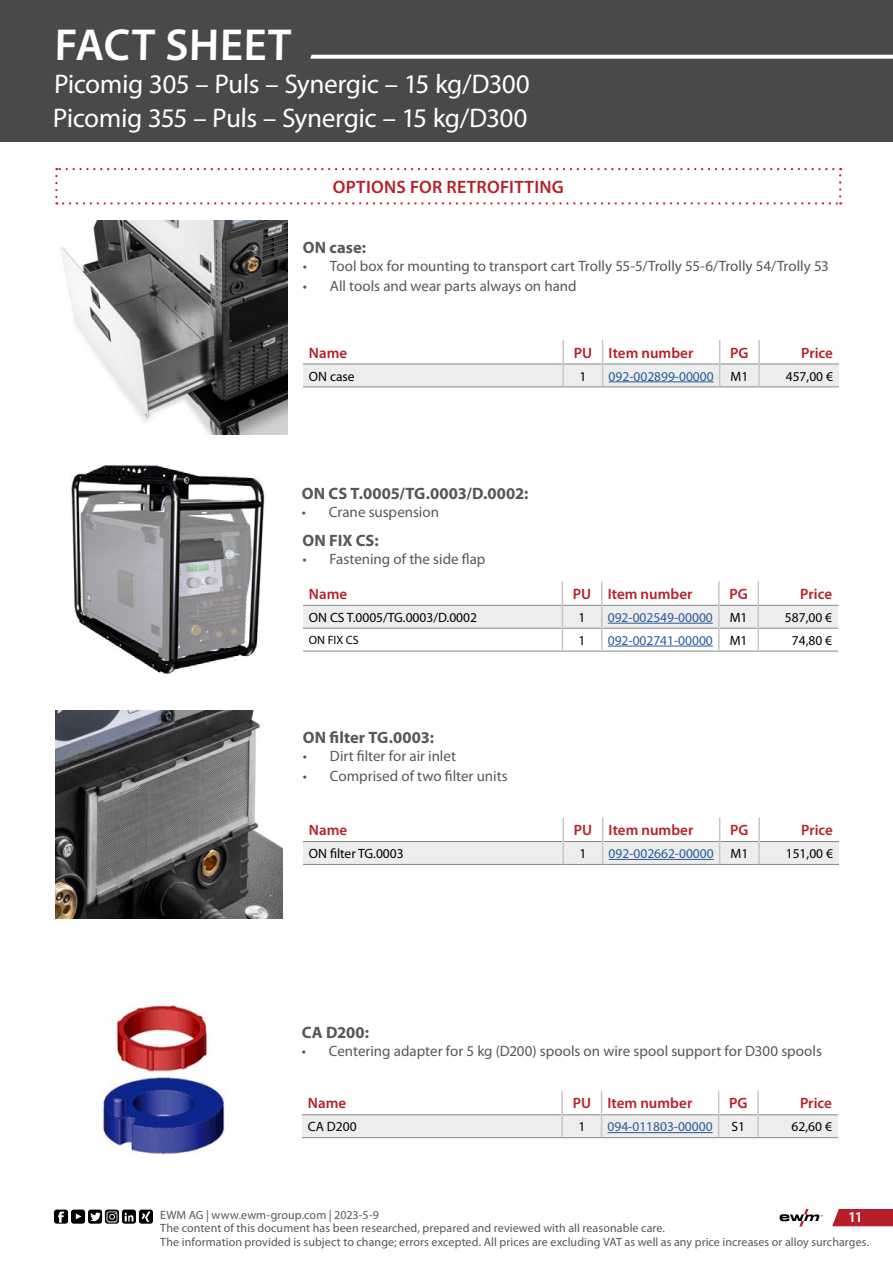
<style>
.page{position:relative;width:893px;height:1263px;background:#fff}
.page>*{position:absolute;margin:0;border:0;box-sizing:border-box;transform-origin:0 0}
.t1{font:600 45px "Myriad Pro";color:#fff}
.t2{font:27px/34.5px "Myriad Pro";letter-spacing:-.01em;color:#fff}
.t3{font:600 18px "Myriad Pro";letter-spacing:.015em;color:#b61f29}
.t4{font:700 16.5px "Myriad Pro";letter-spacing:.005em;color:#575756}
.t5{font:15px "Myriad Pro";color:#575756}
.t6{font:600 15px "Myriad Pro";color:#b61f29}
.t7{font:600 15px "Myriad Pro";color:#fff}
.t8{font:13.5px "Myriad Pro";color:#000}
.t9{font:13.5px "Myriad Pro";color:#275b9b}
.t10{font:12px/13.5px "Myriad Pro";letter-spacing:.005em;color:#575756}
.t11{font:12px "Myriad Pro";color:#000}
.s1{color:#000}
</style>
<div class="page">
<svg style="left:780px;top:1209px;width:43px;height:17px"></svg>
<svg style="left:832px;top:1209px;width:61px;height:17px"></svg>
<svg style="left:54px;top:1209px;width:99px;height:15px"></svg>
<svg style="left:55px;top:168px;width:786px;height:37px"></svg>
<img style="left:71px;top:465px;width:194px;height:210px">
<hr style="left:303px;top:651px;width:259px;height:1px;background:#878787">
<hr style="left:562px;top:651px;width:40px;height:1px;background:#878787">
<hr style="left:602px;top:651px;width:117px;height:1px;background:#878787">
<hr style="left:719px;top:651px;width:39px;height:1px;background:#878787">
<hr style="left:758px;top:651px;width:80px;height:1px;background:#878787">
<svg style="left:303px;top:581px;width:535px;height:70px"></svg>
<hr style="left:718px;top:628px;width:2px;height:23px;background:#c6c6c6">
<hr style="left:757px;top:628px;width:2px;height:23px;background:#c6c6c6">
<hr style="left:608px;top:623px;width:105px;height:1px;background:#275b9b">
<hr style="left:608px;top:646px;width:105px;height:1px;background:#275b9b">
<img style="left:55px;top:710px;width:227px;height:208px">
<hr style="left:303px;top:864px;width:260px;height:1px;background:#878787">
<hr style="left:563px;top:864px;width:40px;height:1px;background:#878787">
<hr style="left:603px;top:864px;width:117px;height:1px;background:#878787">
<hr style="left:720px;top:864px;width:39px;height:1px;background:#878787">
<hr style="left:759px;top:864px;width:80px;height:1px;background:#878787">
<svg style="left:303px;top:817px;width:536px;height:47px"></svg>
<hr style="left:758px;top:841px;width:2px;height:23px;background:#c6c6c6">
<hr style="left:609px;top:859px;width:105px;height:1px;background:#275b9b">
<img style="left:60px;top:220px;width:228px;height:215px">
<svg style="left:303px;top:340px;width:536px;height:47px"></svg>
<hr style="left:758px;top:364px;width:2px;height:22px;background:#c6c6c6">
<hr style="left:609px;top:381px;width:105px;height:1px;background:#275b9b">
<svg style="left:302px;top:1091px;width:536px;height:47px"></svg>
<hr style="left:757px;top:1115px;width:2px;height:22px;background:#c6c6c6">
<hr style="left:608px;top:1132px;width:105px;height:1px;background:#275b9b">
<img style="left:103px;top:1005px;width:123px;height:150px">
<div style="left:0;top:0;width:893px;height:141px;background:#4b4948"></div>
<svg style="left:310px;top:55px;width:583px;height:4px;background:#f0f0f0"></svg>
<h1 class="t1" style="left:54px;top:16px;width:239px">FACT SHEET</h1>
<h2 class="t2" style="left:53px;top:66px;width:479px">Picomig 305 – Puls – Synergic – 15 kg/D300<br>Picomig 355 – Puls – Synergic – 15 kg/D300</h2>
<p class="t3" style="left:333px;top:175px;width:233px">OPTIONS FOR RETROFITTING</p>
<p class="t4" style="left:303px;top:236px;width:65px">ON case:</p>
<p class="t5" style="left:303px;top:256px;width:527px">• Tool box for mounting to transport cart Trolly 55-5/Trolly 55-6/Trolly 54/Trolly 53</p>
<p class="t5" style="left:303px;top:277px;width:275px">• All tools and wear parts always on hand</p>
<p class="t6" style="left:309px;top:343px;width:40px">Name</p>
<p class="t6" style="left:574px;top:343px;width:121px">PU Item number</p>
<p class="t6" style="left:730px;top:343px;width:20px">PG</p>
<p class="t6" style="left:801px;top:343px;width:33px">Price</p>
<p class="t8" style="left:309px;top:368px;width:47px">ON case</p>
<p class="t8" style="left:579px;top:368px;width:8px">1</p>
<p class="t9" style="left:609px;top:368px;width:141px">092-002899-00000 <span class="s1">M1</span></p>
<p class="t8" style="left:786px;top:368px;width:49px">457,00 €</p>
<p class="t4" style="left:302px;top:483px;width:228px">ON CS T.0005/TG.0003/D.0002:</p>
<p class="t5" style="left:302px;top:503px;width:139px">• Crane suspension</p>
<p class="t4" style="left:303px;top:530px;width:78px">ON FIX CS:</p>
<p class="t5" style="left:303px;top:550px;width:184px">• Fastening of the side flap</p>
<p class="t6" style="left:309px;top:584px;width:40px">Name</p>
<p class="t6" style="left:573px;top:584px;width:121px">PU Item number</p>
<p class="t6" style="left:729px;top:584px;width:20px">PG</p>
<p class="t6" style="left:800px;top:584px;width:33px">Price</p>
<p class="t8" style="left:309px;top:609px;width:170px">ON CS T.0005/TG.0003/D.0002</p>
<p class="t8" style="left:579px;top:609px;width:8px">1</p>
<p class="t9" style="left:608px;top:609px;width:141px">092-002549-00000 <span class="s1">M1</span></p>
<p class="t8" style="left:785px;top:609px;width:49px">587,00 €</p>
<p class="t11" style="left:309px;top:633px;width:51px">ON FIX CS</p>
<p class="t8" style="left:579px;top:632px;width:8px">1</p>
<p class="t9" style="left:608px;top:632px;width:141px">092-002741-00000 <span class="s1">M1</span></p>
<p class="t8" style="left:792px;top:632px;width:42px">74,80 €</p>
<p class="t4" style="left:303px;top:726px;width:133px">ON filter TG.0003:</p>
<p class="t5" style="left:303px;top:746px;width:155px">• Dirt filter for air inlet</p>
<p class="t5" style="left:303px;top:767px;width:206px">• Comprised of two filter units</p>
<p class="t6" style="left:309px;top:820px;width:40px">Name</p>
<p class="t6" style="left:574px;top:820px;width:121px">PU Item number</p>
<p class="t6" style="left:730px;top:820px;width:20px">PG</p>
<p class="t6" style="left:801px;top:820px;width:33px">Price</p>
<p class="t8" style="left:309px;top:845px;width:96px">ON filter TG.0003</p>
<p class="t8" style="left:579px;top:845px;width:8px">1</p>
<p class="t9" style="left:609px;top:845px;width:141px">092-002662-00000 <span class="s1">M1</span></p>
<p class="t8" style="left:786px;top:845px;width:49px">151,00 €</p>
<p class="t4" style="left:302px;top:1022px;width:69px">CA D200:</p>
<p class="t5" style="left:302px;top:1042px;width:522px">• Centering adapter for 5 kg (D200) spools on wire spool support for D300 spools</p>
<p class="t6" style="left:308px;top:1094px;width:40px">Name</p>
<p class="t6" style="left:573px;top:1094px;width:121px">PU Item number</p>
<p class="t6" style="left:729px;top:1094px;width:20px">PG</p>
<p class="t6" style="left:800px;top:1094px;width:33px">Price</p>
<p class="t8" style="left:308px;top:1118px;width:50px">CA D200</p>
<p class="t8" style="left:578px;top:1118px;width:8px">1</p>
<p class="t9" style="left:608px;top:1118px;width:107px">094-011803-00000</p>
<p class="t8" style="left:732px;top:1118px;width:15px">S1</p>
<p class="t8" style="left:792px;top:1118px;width:42px">62,60 €</p>
<p class="t10" style="left:160px;top:1207px;width:220px">EWM AG | www.ewm-group.com | 2023-5-9</p>
<p class="t7" style="left:848px;top:1207px;width:16px">11</p>
<p class="t10" style="left:160px;top:1221px;width:710px">The content of this document has been researched, prepared and reviewed with all reasonable care.<br>The information provided is subject to change; errors excepted. All prices are excluding VAT as well as any price increases or alloy surcharges.</p>
</div>
